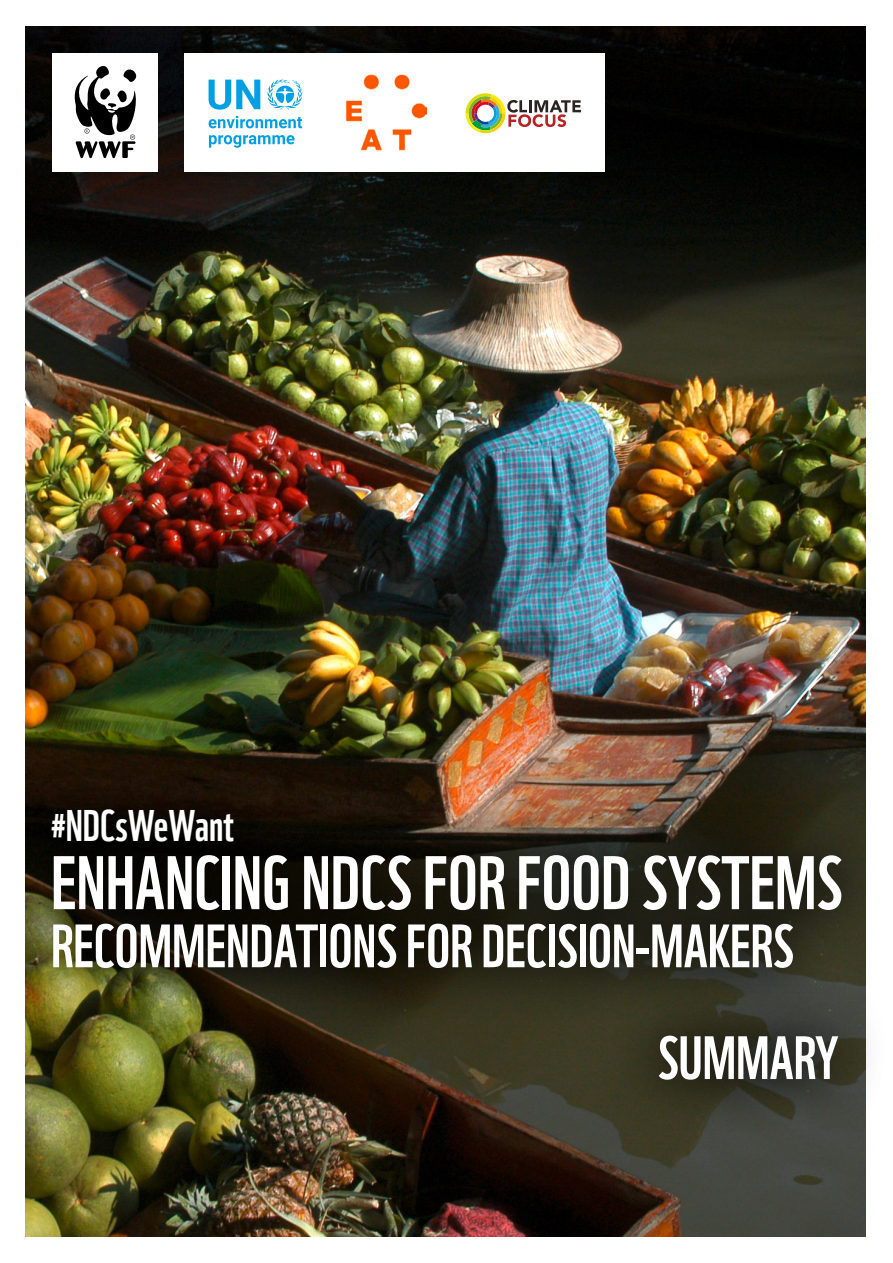
<style>
.page{position:relative;width:893px;height:1263px;background:#fff}
.page>*{position:absolute;margin:0;border:0;box-sizing:border-box;transform-origin:0 0}
.t1{font:73.65px "WWF";color:#fff}
.t2{font:59.4px "WWF";color:#fff}
.t3{font:43.2px "WWF";color:#fff}
</style>
<div class="page">
<img style="left:25px;top:26px;width:841px;height:1210px">
<div style="left:25px;top:755px;width:841px;height:268px;background:#000;opacity:.75"></div>
<div style="left:53px;top:53px;width:105px;height:118px;background:#fff"></div>
<svg style="left:74px;top:66px;width:63px;height:92px"></svg>
<div style="left:184px;top:53px;width:421px;height:118px;background:#fff"></div>
<img style="left:347px;top:74px;width:79px;height:77px">
<svg style="left:267px;top:80px;width:35px;height:30px"></svg>
<svg style="left:209px;top:80px;width:51px;height:30px"></svg>
<svg style="left:209px;top:116px;width:93px;height:12px"></svg>
<svg style="left:209px;top:135px;width:85px;height:13px"></svg>
<svg style="left:466px;top:93px;width:115px;height:40px"></svg>
<div style="left:607px;top:981px;width:282px;height:153px;background:#000;opacity:.75"></div>
<p class="t3" style="left:51px;top:792px;width:184px">#NDCsWeWant</p>
<p class="t1" style="left:51px;top:825px;width:793px">ENHANCING NDCS FOR FOOD SYSTEMS</p>
<p class="t2" style="left:51px;top:899px;width:744px">RECOMMENDATIONS FOR DECISION-MAKERS</p>
<p class="t2" style="left:658px;top:1011px;width:183px">SUMMARY</p>
</div>
